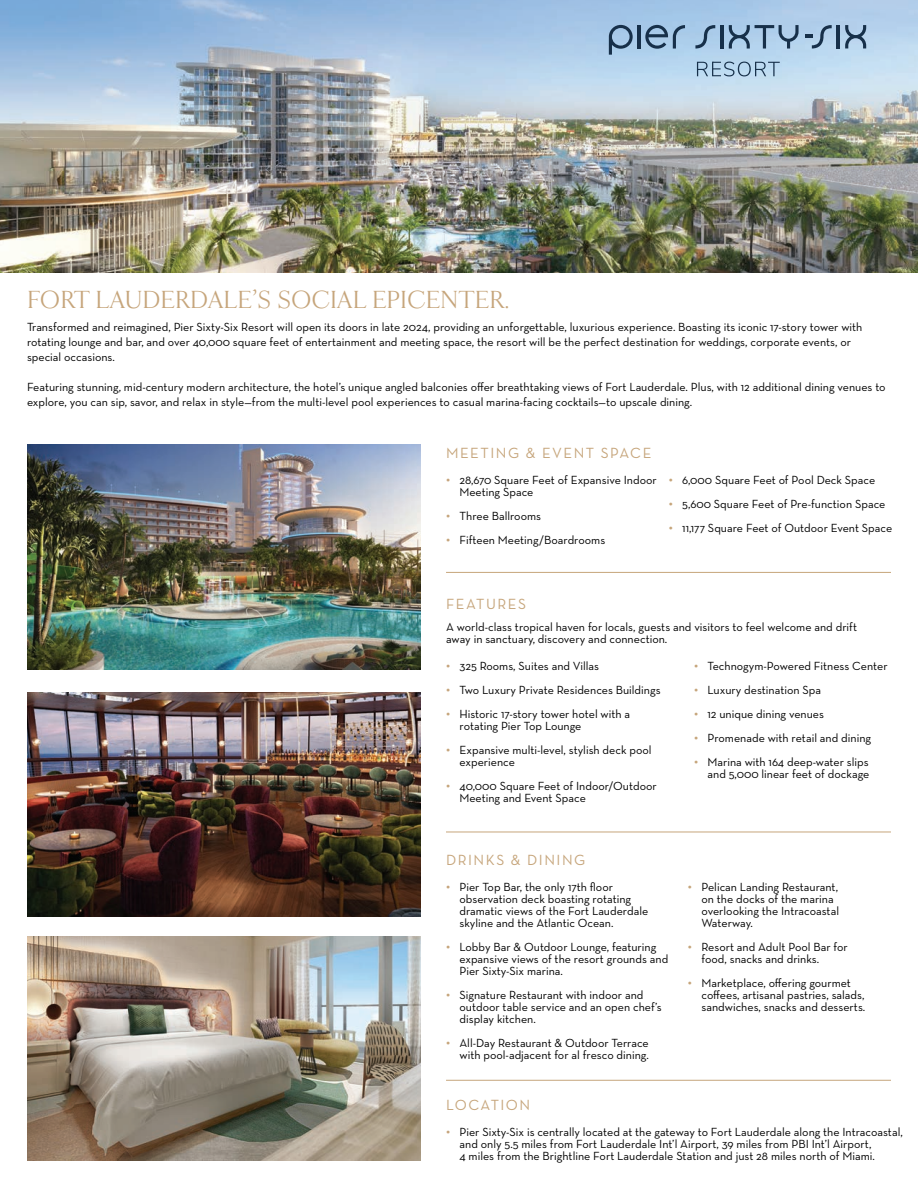
<style>
.page{position:relative;width:918px;height:1188px;background:#fff}
.page>*{position:absolute;margin:0;border:0;box-sizing:border-box;transform-origin:0 0}
.t1{font:24px "Leonardo Fascia S";color:#c6a57b}
.t2{font:15px "Neutra Text";letter-spacing:.1em;color:#c6a57b}
.t3{font:12px/12px "Neutra Text";color:#000}
.s1{font-size:15px;color:#c6a47c}
.s2{font-size:15px;color:#c6a57c}
.s3{font-size:15px;color:#c6a57b}
</style>
<div class="page">
<img style="left:0;top:0;width:918px;height:272px">
<svg style="left:609px;top:25px;width:24px;height:30px"></svg>
<hr style="left:637px;top:25px;width:4px;height:24px;background:#17304a">
<hr style="left:720px;top:25px;width:3px;height:24px;background:#17304a">
<hr style="left:836px;top:25px;width:4px;height:24px;background:#17304a">
<svg style="left:845px;top:25px;width:21px;height:23px"></svg>
<svg style="left:695px;top:25px;width:20px;height:24px"></svg>
<svg style="left:805px;top:25px;width:27px;height:24px"></svg>
<svg style="left:729px;top:25px;width:70px;height:24px;background:#86a4bf"></svg>
<svg style="left:645px;top:25px;width:40px;height:24px"></svg>
<svg style="left:697px;top:62px;width:83px;height:14px"></svg>
<hr style="left:446px;top:572px;width:445px;height:1px;background:#c6a57b">
<hr style="left:446px;top:832px;width:445px;height:1px;background:#c6a57b">
<hr style="left:446px;top:1080px;width:445px;height:1px;background:#c6a57b">
<img style="left:27px;top:445px;width:393px;height:224px">
<img style="left:27px;top:692px;width:393px;height:225px">
<img style="left:27px;top:936px;width:393px;height:225px">
<p class="t1" style="left:27px;top:285px;width:484px">FORT LAUDERDALE’S SOCIAL EPICENTER.</p>
<p class="t3" style="left:27px;top:319px;width:837px;line-height:15px">Transformed and reimagined, Pier Sixty-Six Resort will open its doors in late 2024, providing an unforgettable, luxurious experience. Boasting its iconic 17-story tower with rotating lounge and bar, and over 40,000 square feet of entertainment and meeting space, the resort will be the perfect destination for weddings, corporate events, or special occasions.</p>
<p class="t3" style="left:27px;top:379px;width:860px;line-height:15px">Featuring stunning, mid-century modern architecture, the hotel’s unique angled balconies offer breathtaking views of Fort Lauderdale. Plus, with 12 additional dining venues to explore, you can sip, savor, and relax in style—from the multi-level pool experiences to casual marina-facing cocktails—to upscale dining.</p>
<p class="t2" style="left:446px;top:444px;width:207px">MEETING &amp; EVENT SPACE</p>
<p class="t3" style="left:460px;top:474px;width:199px;text-indent:-14px"><span class="s1">•</span> 28,670 Square Feet of Expansive Indoor<br>Meeting Space</p>
<p class="t3" style="left:446px;top:510px;width:97px"><span class="s2">•</span> Three Ballrooms</p>
<p class="t3" style="left:446px;top:534px;width:161px"><span class="s3">•</span> Fifteen Meeting/Boardrooms</p>
<p class="t3" style="left:669px;top:474px;width:208px"><span class="s3">•</span> 6,000 Square Feet of Pool Deck Space</p>
<p class="t3" style="left:669px;top:498px;width:218px"><span class="s3">•</span> 5,600 Square Feet of Pre-function Space</p>
<p class="t3" style="left:669px;top:522px;width:225px"><span class="s3">•</span> 11,177 Square Feet of Outdoor Event Space</p>
<p class="t2" style="left:446px;top:595px;width:82px">FEATURES</p>
<p class="t3" style="left:446px;top:621px;width:413px">A world-class tropical haven for locals, guests and visitors to feel welcome and drift away in sanctuary, discovery and connection.</p>
<p class="t3" style="left:446px;top:660px;width:155px"><span class="s1">•</span> 325 Rooms, Suites and Villas</p>
<p class="t3" style="left:446px;top:684px;width:216px"><span class="s2">•</span> Two Luxury Private Residences Buildings</p>
<p class="t3" style="left:460px;top:708px;width:172px;text-indent:-14px"><span class="s3">•</span> Historic 17-story tower hotel with a rotating Pier Top Lounge</p>
<p class="t3" style="left:460px;top:744px;width:194px;text-indent:-14px"><span class="s3">•</span> Expansive multi-level, stylish deck pool experience</p>
<p class="t3" style="left:460px;top:780px;width:199px;text-indent:-14px"><span class="s3">•</span> 40,000 Square Feet of Indoor/Outdoor<br>Meeting and Event Space</p>
<p class="t2" style="left:446px;top:851px;width:141px">DRINKS &amp; DINING</p>
<p class="t3" style="left:460px;top:881px;width:190px;text-indent:-14px"><span class="s1">•</span> Pier Top Bar, the only 17th floor observation deck boasting rotating dramatic views of the Fort Lauderdale skyline and the Atlantic Ocean.</p>
<p class="t3" style="left:460px;top:941px;width:210px;text-indent:-14px"><span class="s2">•</span> Lobby Bar &amp; Outdoor Lounge, featuring expansive views of the resort grounds and<br>Pier Sixty-Six marina.</p>
<p class="t3" style="left:460px;top:989px;width:204px;text-indent:-14px"><span class="s3">•</span> Signature Restaurant with indoor and outdoor table service and an open chef’s display kitchen.</p>
<p class="t3" style="left:446px;top:1037px;width:204px;text-align:right"><span class="s3">•</span> All-Day Restaurant &amp; Outdoor Terrace with pool-adjacent for al fresco dining.</p>
<p class="t2" style="left:446px;top:1096px;width:86px">LOCATION</p>
<p class="t3" style="left:694px;top:660px;width:195px"><span class="s3">•</span> Technogym-Powered Fitness Center</p>
<p class="t3" style="left:694px;top:684px;width:129px"><span class="s3">•</span> Luxury destination Spa</p>
<p class="t3" style="left:694px;top:708px;width:132px"><span class="s3">•</span> 12 unique dining venues</p>
<p class="t3" style="left:694px;top:732px;width:179px"><span class="s3">•</span> Promenade with retail and dining</p>
<p class="t3" style="left:694px;top:756px;width:176px"><span class="s3">•</span> Marina with 164 deep-water slips</p>
<p class="t3" style="left:708px;top:768px;width:163px">and 5,000 linear feet of dockage</p>
<p class="t3" style="left:688px;top:881px;width:152px"><span class="s3">•</span> Pelican Landing Restaurant,</p>
<p class="t3" style="left:701px;top:893px;width:139px">on the docks of the marina overlooking the Intracoastal<br>Waterway.</p>
<p class="t3" style="left:688px;top:941px;width:161px"><span class="s3">•</span> Resort and Adult Pool Bar for</p>
<p class="t3" style="left:701px;top:953px;width:119px">food, snacks and drinks.</p>
<p class="t3" style="left:701px;top:977px;width:165px;text-indent:-14px"><span class="s3">•</span> Marketplace, offering gourmet coffees, artisanal pastries, salads, sandwiches, snacks and desserts.</p>
<p class="t3" style="left:460px;top:1126px;width:445px;text-indent:-14px"><span class="s1">•</span> Pier Sixty-Six is centrally located at the gateway to Fort Lauderdale along the Intracoastal, and only 5.5 miles from Fort Lauderdale Int’l Airport, 39 miles from PBI Int’l Airport,</p>
<p class="t3" style="left:460px;top:1150px;width:417px">4 miles from the Brightline Fort Lauderdale Station and just 28 miles north of Miami.</p>
</div>
